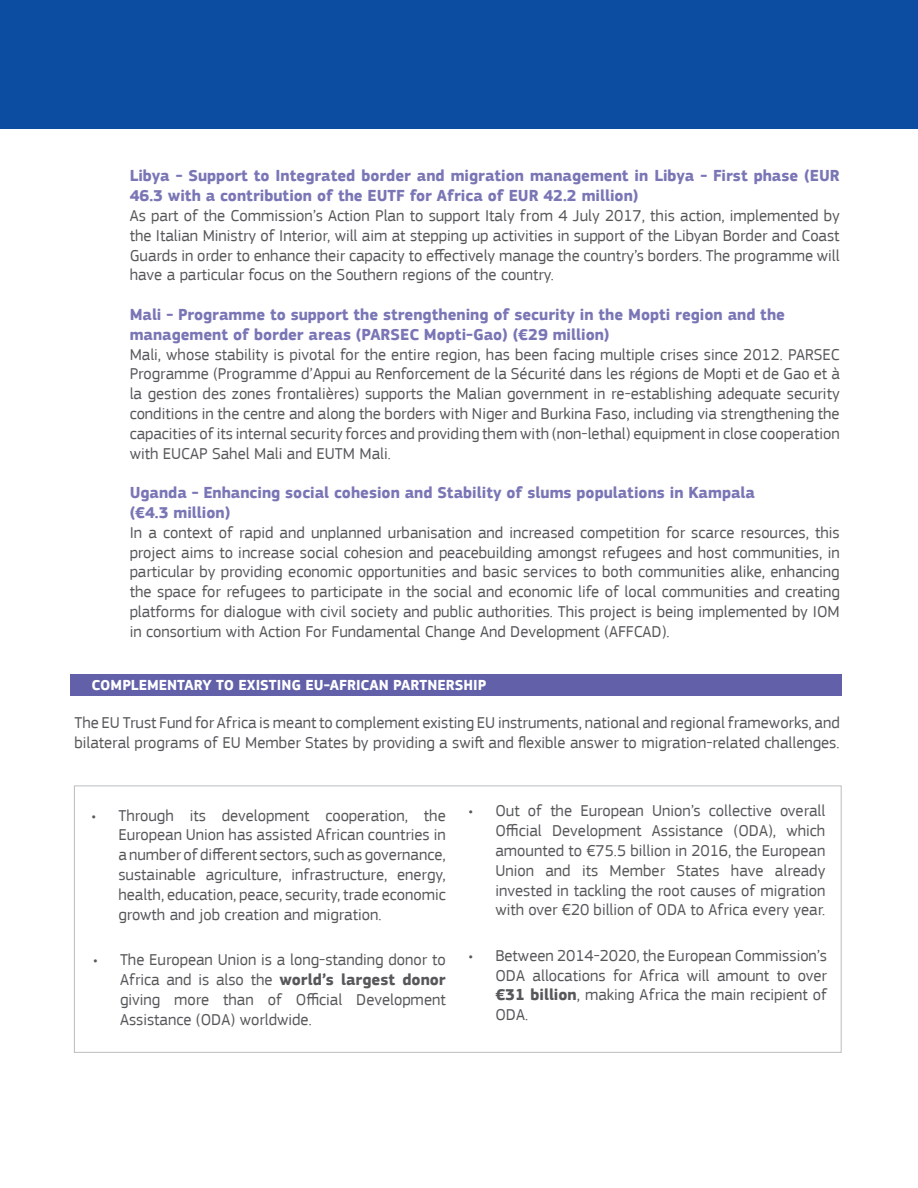
<style>
.page{position:relative;width:918px;height:1188px;background:#fff}
.page>*{position:absolute;margin:0;border:0;box-sizing:border-box;transform-origin:0 0}
.t1{font:16.5px/19.8px "EC Square Sans Pro";color:#57585a;text-align:justify}
.t2{font:700 16.5px/19.8px "EC Square Sans Pro";color:#7a76b6}
.t3{font:700 15px "EC Square Sans Pro";color:#fff}
.s1{font-weight:700}
</style>
<div class="page">
<div style="left:0;top:0;width:918px;height:128px;background:#0d4da1"></div>
<div style="left:70px;top:674px;width:771px;height:21px;background:#6160a9"></div>
<div style="left:74px;top:786px;width:768px;height:267px;border:1px solid #bcbdc0"></div>
<p class="t2" style="left:130px;top:167px;width:712px">Libya - Support to Integrated border and migration management in Libya - First phase (EUR<br>46.3 with a contribution of the EUTF for Africa of EUR 42.2 million)</p>
<p class="t1" style="left:130px;top:206px;width:712px">As part of the Commission’s Action Plan to support Italy from 4 July 2017, this action, implemented by the Italian Ministry of Interior, will aim at stepping up activities in support of the Libyan Border and Coast Guards in order to enhance their capacity to effectively manage the country’s borders. The programme will have a particular focus on the Southern regions of the country.</p>
<p class="t2" style="left:130px;top:305px;width:657px">Mali - Programme to support the strengthening of security in the Mopti region and the management of border areas (PARSEC Mopti-Gao) (€29 million)</p>
<p class="t1" style="left:130px;top:344px;width:712px">Mali, whose stability is pivotal for the entire region, has been facing multiple crises since 2012. PARSEC Programme (Programme d’Appui au Renforcement de la Sécurité dans les régions de Mopti et de Gao et à la gestion des zones frontalières) supports the Malian government in re-establishing adequate security conditions in the centre and along the borders with Niger and Burkina Faso, including via strengthening the capacities of its internal security forces and providing them with (non-lethal) equipment in close cooperation with EUCAP Sahel Mali and EUTM Mali.</p>
<p class="t2" style="left:130px;top:483px;width:627px">Uganda - Enhancing social cohesion and Stability of slums populations in Kampala (€4.3 million)</p>
<p class="t1" style="left:130px;top:523px;width:712px">In a context of rapid and unplanned urbanisation and increased competition for scarce resources, this project aims to increase social cohesion and peacebuilding amongst refugees and host communities, in particular by providing economic opportunities and basic services to both communities alike, enhancing the space for refugees to participate in the social and economic life of local communities and creating platforms for dialogue with civil society and public authorities. This project is being implemented by IOM in consortium with Action For Fundamental Change And Development (AFFCAD).</p>
<p class="t3" style="left:91px;top:676px;width:396px">COMPLEMENTARY TO EXISTING EU-AFRICAN PARTNERSHIP</p>
<p class="t1" style="left:74px;top:713px;width:767px">The EU Trust Fund for Africa is meant to complement existing EU instruments, national and regional frameworks, and bilateral programs of EU Member States by providing a swift and flexible answer to migration-related challenges.</p>
<p class="t1" style="left:118px;top:805px;width:329px;text-indent:-27px">• Through its development cooperation, the European Union has assisted African countries in a number of different sectors, such as governance, sustainable agriculture, infrastructure, energy, health, education, peace, security, trade economic growth and job creation and migration.</p>
<p class="t1" style="left:495px;top:801px;width:331px;text-indent:-27px">• Out of the European Union’s collective overall Official Development Assistance (ODA), which amounted to €75.5 billion in 2016, the European Union and its Member States have already invested in tackling the root causes of migration with over €20 billion of ODA to Africa every year.</p>
<p class="t1" style="left:120px;top:950px;width:327px;text-indent:-27px">• The European Union is a long-standing donor to Africa and is also the <span class="s1">world’s largest donor </span>giving more than of Official Development Assistance (ODA) worldwide.</p>
<p class="t1" style="left:495px;top:946px;width:333px;text-indent:-27px">• Between 2014-2020, the European Commission’s ODA allocations for Africa will amount to over <span class="s1">€31 billion</span>, making Africa the main recipient of ODA.</p>
</div>
